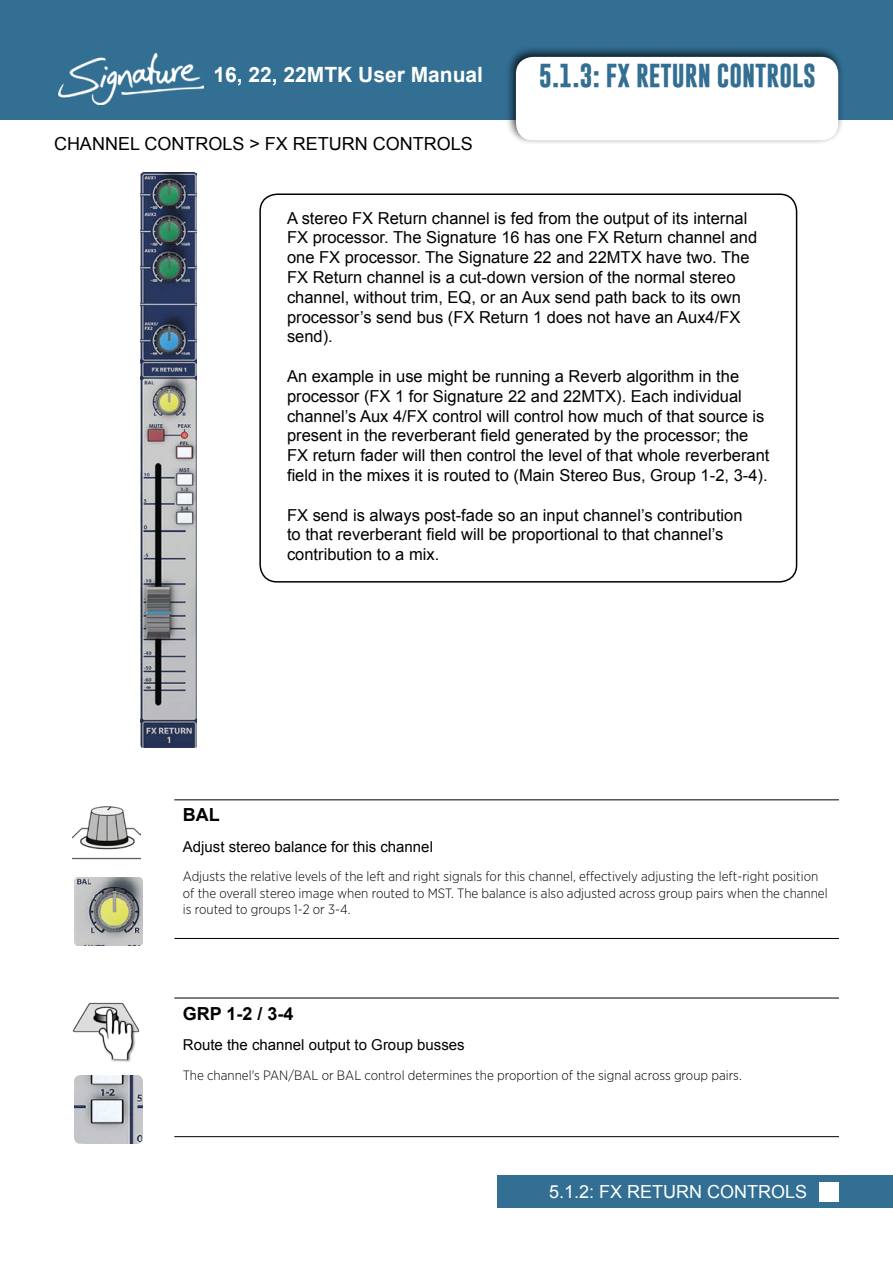
<style>
.page{position:relative;width:893px;height:1263px;background:#fff}
.page>*{position:absolute;margin:0;border:0;box-sizing:border-box;transform-origin:0 0}
.t1{font:700 24px "Gobold";color:#326f93}
.t2{font:700 21px "Arial";color:#fff}
.t3{font:18px "Arial";color:#000}
.t4{font:18px "Arial";color:#fff}
.t5{font:700 18px "Arial";color:#000}
.t6{font:16.5px/19.8px "Arial";color:#000}
.t7{font:15px "Arial";color:#000}
.t8{font:300 13.5px/16.2px "Gotham Narrow";color:#000}
</style>
<div class="page">
<div style="left:0;top:0;width:893px;height:119px;background:#326f93"></div>
<div style="left:497px;top:1175px;width:396px;height:33px;background:#326f93"></div>
<div style="left:505px;top:45px;width:339px;height:100px;background:#000;opacity:.75"></div>
<div style="left:516px;top:57px;width:322px;height:83px;background:#fff;border-radius:17px"></div>
<div style="left:820px;top:1182px;width:19px;height:19px;background:#fff"></div>
<img style="left:59px;top:54px;width:145px;height:51px">
<div style="left:259px;top:193px;width:538px;height:390px;border:2px solid #000;border-radius:17px"></div>
<img style="left:141px;top:172px;width:56px;height:576px">
<hr style="left:174px;top:938px;width:665px;height:1px;background:#000">
<hr style="left:174px;top:799px;width:665px;height:1px;background:#000">
<img style="left:72px;top:806px;width:68px;height:54px">
<img style="left:74px;top:877px;width:69px;height:68px">
<hr style="left:174px;top:1136px;width:665px;height:1px;background:#000">
<hr style="left:174px;top:998px;width:665px;height:1px;background:#000">
<img style="left:72px;top:1002px;width:68px;height:60px">
<img style="left:74px;top:1075px;width:69px;height:68px">
<p class="t2" style="left:213px;top:60px;width:271px">16, 22, 22MTK User Manual</p>
<h1 class="t1" style="left:539px;top:60px;width:279px">5.1.3: FX RETURN CONTROLS</h1>
<p class="t3" style="left:54px;top:131px;width:420px">CHANNEL CONTROLS &gt; FX RETURN CONTROLS</p>
<p class="t6" style="left:287px;top:208px;width:472px">A stereo FX Return channel is fed from the output of its internal FX processor. The Signature 16 has one FX Return channel and one FX processor. The Signature 22 and 22MTX have two. The FX Return channel is a cut-down version of the normal stereo channel, without trim, EQ, or an Aux send path back to its own processor’s send bus (FX Return 1 does not have an Aux4/FX send).</p>
<p class="t6" style="left:287px;top:366px;width:484px">An example in use might be running a Reverb algorithm in the processor (FX 1 for Signature 22 and 22MTX). Each individual channel’s Aux 4/FX control will control how much of that source is present in the reverberant field generated by the processor; the FX return fader will then control the level of that whole reverberant field in the mixes it is routed to (Main Stereo Bus, Group 1-2, 3-4).</p>
<p class="t6" style="left:287px;top:505px;width:457px">FX send is always post-fade so an input channel’s contribution to that reverberant field will be proportional to that channel’s contribution to a mix.</p>
<p class="t5" style="left:183px;top:802px;width:38px">BAL</p>
<p class="t7" style="left:183px;top:836px;width:252px">Adjust stereo balance for this channel</p>
<p class="t8" style="left:183px;top:868px;width:646px">Adjusts the relative levels of the left and right signals for this channel, effectively adjusting the left-right position of the overall stereo image when routed to MST. The balance is also adjusted across group pairs when the channel is routed to groups 1-2 or 3-4.</p>
<p class="t5" style="left:183px;top:1001px;width:112px">GRP 1-2 / 3-4</p>
<p class="t7" style="left:183px;top:1034px;width:283px">Route the channel output to Group busses</p>
<p class="t8" style="left:183px;top:1066px;width:560px">The channel's PAN/BAL or BAL control determines the proportion of the signal across group pairs.</p>
<p class="t4" style="left:549px;top:1179px;width:260px">5.1.2: FX RETURN CONTROLS</p>
</div>
